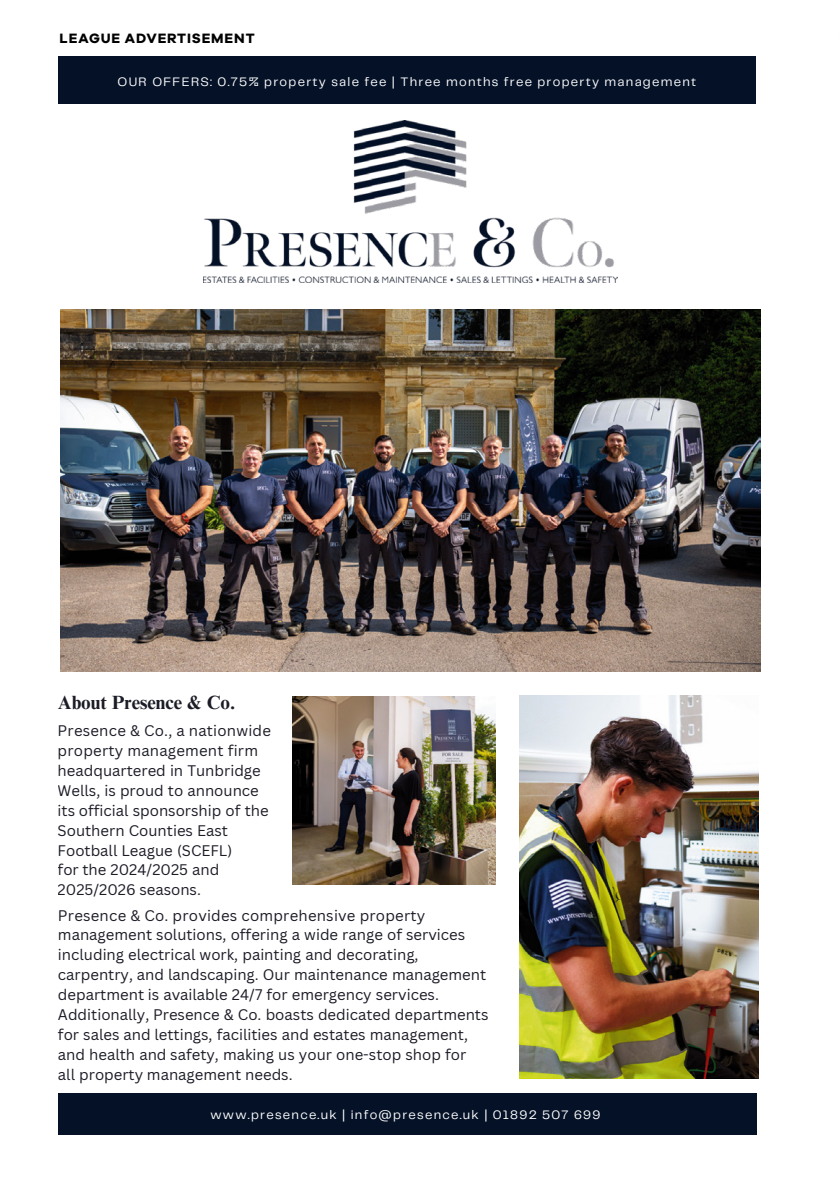
<style>
.page{position:relative;width:840px;height:1191px;background:#fff}
.page>*{position:absolute;margin:0;border:0;box-sizing:border-box;transform-origin:0 0}
.t1{font:19.2px "font 000000002 da 67 e 6 e";color:#1b1c26}
.t2{font:15px/20px "font 000000002 da 67 e 6 e";color:#1b1c26}
.t3{font:700 14px "Galano Grotesque";letter-spacing:.06em;color:#000}
.t4{font:12.8px "font 000000002 da 67 e 6 e";letter-spacing:.1em;color:#fff}
</style>
<div class="page">
<img style="left:61px;top:310px;width:698px;height:361px">
<div style="left:58px;top:1093px;width:698px;height:41px;background:#041127"></div>
<div style="left:58px;top:56px;width:698px;height:48px;background:#041127"></div>
<img style="left:292px;top:696px;width:202px;height:188px">
<img style="left:519px;top:695px;width:239px;height:383px">
<img style="left:204px;top:121px;width:413px;height:161px">
<p class="t3" style="left:60px;top:30px;width:196px">LEAGUE ADVERTISEMENT</p>
<p class="t4" style="left:117px;top:76px;width:579px">OUR OFFERS: 0.75% property sale fee | Three months free property management</p>
<p class="t1" style="left:58px;top:695px;width:179px">About Presence &amp; Co.</p>
<p class="t2" style="left:58px;top:720px;width:215px">Presence &amp; Co., a nationwide property management firm headquartered in Tunbridge<br>Wells, is proud to announce its official sponsorship of the<br>Southern Counties East<br>Football League (SCEFL)<br>for the 2024/2025 and<br>2025/2026 seasons.</p>
<p class="t2" style="left:58px;top:904px;width:432px">Presence &amp; Co. provides comprehensive property management solutions, offering a wide range of services including electrical work, painting and decorating, carpentry, and landscaping. Our maintenance management department is available 24/7 for emergency services.<br>Additionally, Presence &amp; Co. boasts dedicated departments for sales and lettings, facilities and estates management, and health and safety, making us your one-stop shop for<br>all property management needs.</p>
<p class="t4" style="left:210px;top:1108px;width:391px">www.presence.uk | info@presence.uk | 01892 507 699</p>
</div>
